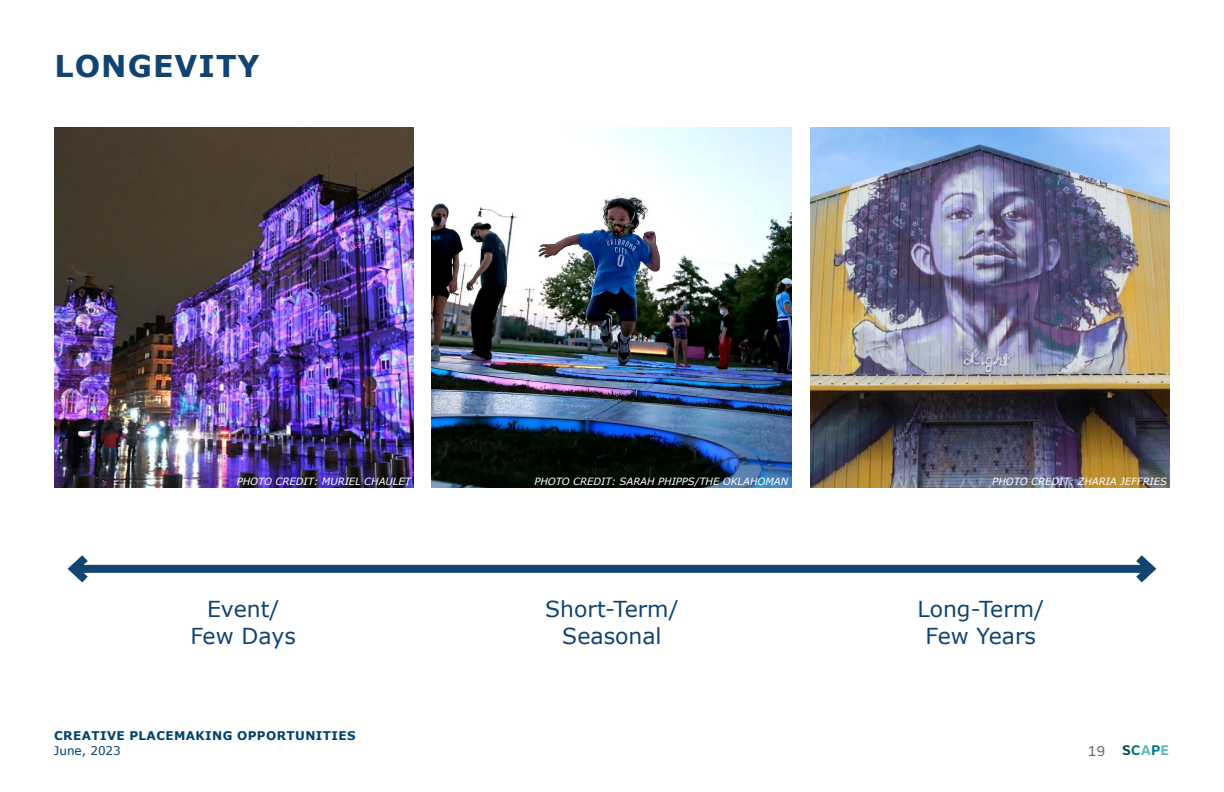
<style>
.page{position:relative;width:1224px;height:792px;background:#fff}
.page>*{position:absolute;margin:0;border:0;box-sizing:border-box;transform-origin:0 0}
.t1{font:700 30px "Verdana";letter-spacing:.035em;color:#114471}
.t2{font:22px/26.4px "Verdana";color:#114471;text-align:center}
.t3{font:15px "Clearview Text";color:#6d6e71}
.t4{font:700 12px "Verdana";letter-spacing:.035em;color:#004270}
.t5{font:12px "Verdana";color:#004270}
.t6{font:italic 10px "Verdana";color:#fff}
.s1{font-weight:700;font-size:14.5px;color:#044851}
.s2{font-weight:700;font-size:14.5px;color:#04757f}
.s3{font-weight:700;font-size:14.5px;color:#5eb8b9}
</style>
<div class="page">
<div style="left:73px;top:565px;width:1078px;height:8px;background:#114471"></div>
<svg style="left:67px;top:555px;width:29px;height:28px"></svg>
<svg style="left:1128px;top:555px;width:29px;height:28px"></svg>
<img style="left:431px;top:128px;width:361px;height:360px">
<img style="left:810px;top:128px;width:359px;height:360px">
<img style="left:54px;top:128px;width:360px;height:360px">
<h1 class="t1" style="left:55px;top:45px;width:207px">LONGEVITY</h1>
<p class="t6" style="left:237px;top:474px;width:176px">PHOTO CREDIT: MURIEL CHAULET</p>
<p class="t6" style="left:534px;top:474px;width:255px">PHOTO CREDIT: SARAH PHIPPS/THE OKLAHOMAN</p>
<p class="t6" style="left:992px;top:474px;width:176px">PHOTO CREDIT: ZHARIA JEFFRIES</p>
<h2 class="t2" style="left:191px;top:596px;width:107px">Event/<br>Few Days</h2>
<h2 class="t2" style="left:917px;top:596px;width:128px">Long-Term/<br>Few Years</h2>
<h2 class="t2" style="left:545px;top:596px;width:135px">Short-Term/<br>Seasonal</h2>
<p class="t4" style="left:54px;top:728px;width:303px">CREATIVE PLACEMAKING OPPORTUNITIES</p>
<p class="t5" style="left:54px;top:742px;width:68px">June, 2023</p>
<h3 class="t3" style="left:1088px;top:742px;width:83px">19 <span class="s1">S</span><span class="s2">C</span><span class="s3">A</span><span class="s2">P</span><span class="s3">E</span></h3>
</div>
